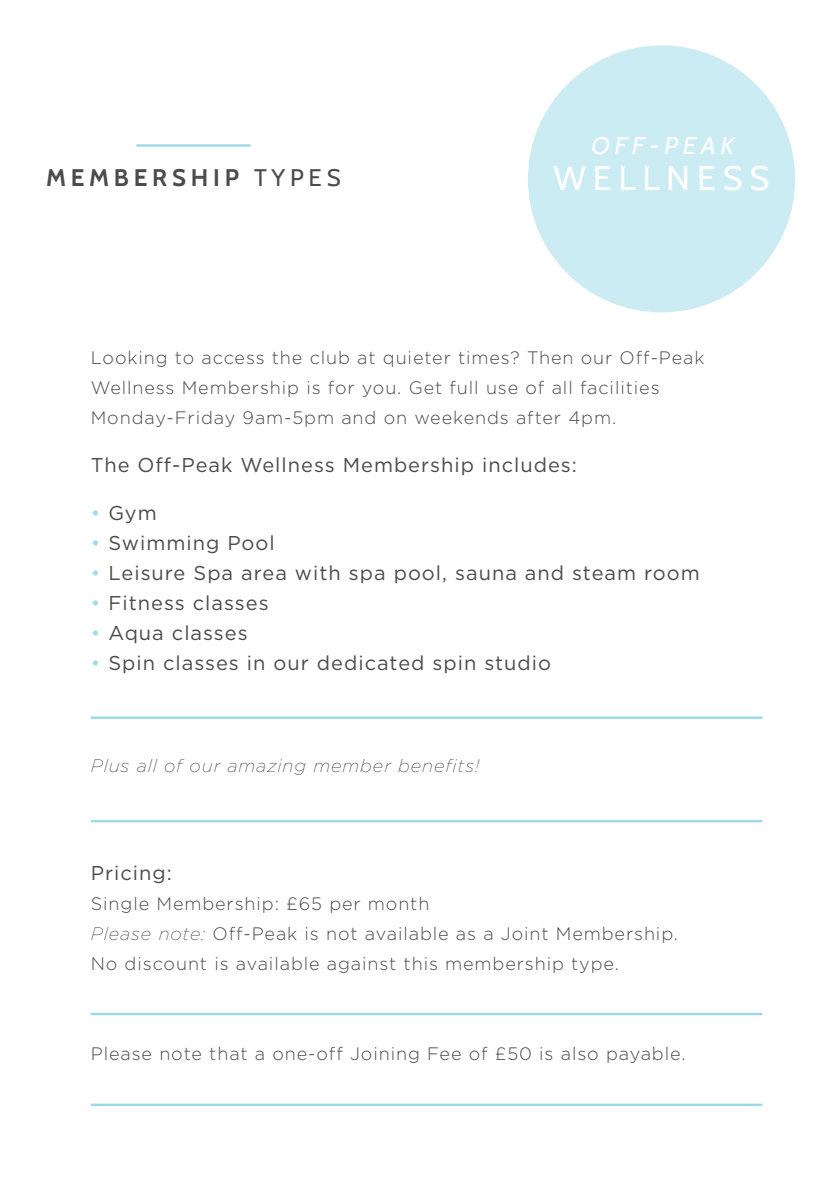
<style>
.page{position:relative;width:840px;height:1191px;background:#fff}
.page>*{position:absolute;margin:0;border:0;box-sizing:border-box;transform-origin:0 0}
.t1{font:34px "Cabin";letter-spacing:.2em;color:#fff}
.t2{font:700 24px "Cabin";letter-spacing:.2em;color:#4a4b4a}
.t3{font:italic 24px "Cabin";color:#fff}
.t4{font:20px "Gotham";letter-spacing:.05em;color:#4a4b4a}
.t5{font:300 18px/30px "Gotham";letter-spacing:.05em;color:#4a4b4a}
.t6{font:italic 200 18px "Gotham";letter-spacing:.05em;color:#4a4b4a}
.s1{font-weight:400}
.s2{color:#a3dce9}
.s3{font-weight:200;font-style:italic}
</style>
<div class="page">
<div style="left:527px;top:45px;width:267px;height:267px;background:#ccecf3;border-radius:50%"></div>
<hr style="left:136px;top:144px;width:114px;height:3px;background:#99d8e7">
<hr style="left:91px;top:820px;width:671px;height:2px;background:#99d8e7">
<hr style="left:91px;top:1013px;width:671px;height:2px;background:#99d8e7">
<hr style="left:91px;top:1103px;width:671px;height:3px;background:#99d8e7">
<hr style="left:91px;top:716px;width:671px;height:3px;background:#99d8e7">
<h2 class="t2" style="left:46px;top:159px;width:296px">MEMBERSHIP <span class="s1">TYPES</span></h2>
<h2 class="t3" style="left:589px;top:126px;width:150px">OFF-PEAK</h2>
<h1 class="t1" style="left:553px;top:151px;width:217px">WELLNESS</h1>
<p class="t5" style="left:91px;top:342px;width:615px">Looking to access the club at quieter times? Then our Off-Peak<br>Wellness Membership is for you. Get full use of all facilities<br>Monday-Friday 9am-5pm and on weekends after 4pm.</p>
<p class="t4" style="left:91px;top:452px;width:487px">The Off-Peak Wellness Membership includes:</p>
<p class="t4" style="left:91px;top:500px;width:67px"><span class="s2">•</span> Gym</p>
<p class="t4" style="left:91px;top:530px;width:185px"><span class="s2">•</span> Swimming Pool</p>
<p class="t4" style="left:91px;top:560px;width:610px"><span class="s2">•</span> Leisure Spa area with spa pool, sauna and steam room</p>
<p class="t4" style="left:91px;top:590px;width:179px"><span class="s2">•</span> Fitness classes</p>
<p class="t4" style="left:91px;top:620px;width:158px"><span class="s2">•</span> Aqua classes</p>
<p class="t4" style="left:91px;top:650px;width:461px"><span class="s2">•</span> Spin classes in our dedicated spin studio</p>
<p class="t6" style="left:91px;top:754px;width:389px">Plus all of our amazing member benefits!</p>
<p class="t4" style="left:91px;top:860px;width:83px">Pricing:</p>
<p class="t5" style="left:91px;top:888px;width:588px">Single Membership: £65 per month<br><span class="s3">Please note:</span> Off-Peak is not available as a Joint Membership.<br>No discount is available against this membership type.</p>
<p class="t5" style="left:91px;top:1038px;width:596px">Please note that a one-off Joining Fee of £50 is also payable.</p>
</div>
